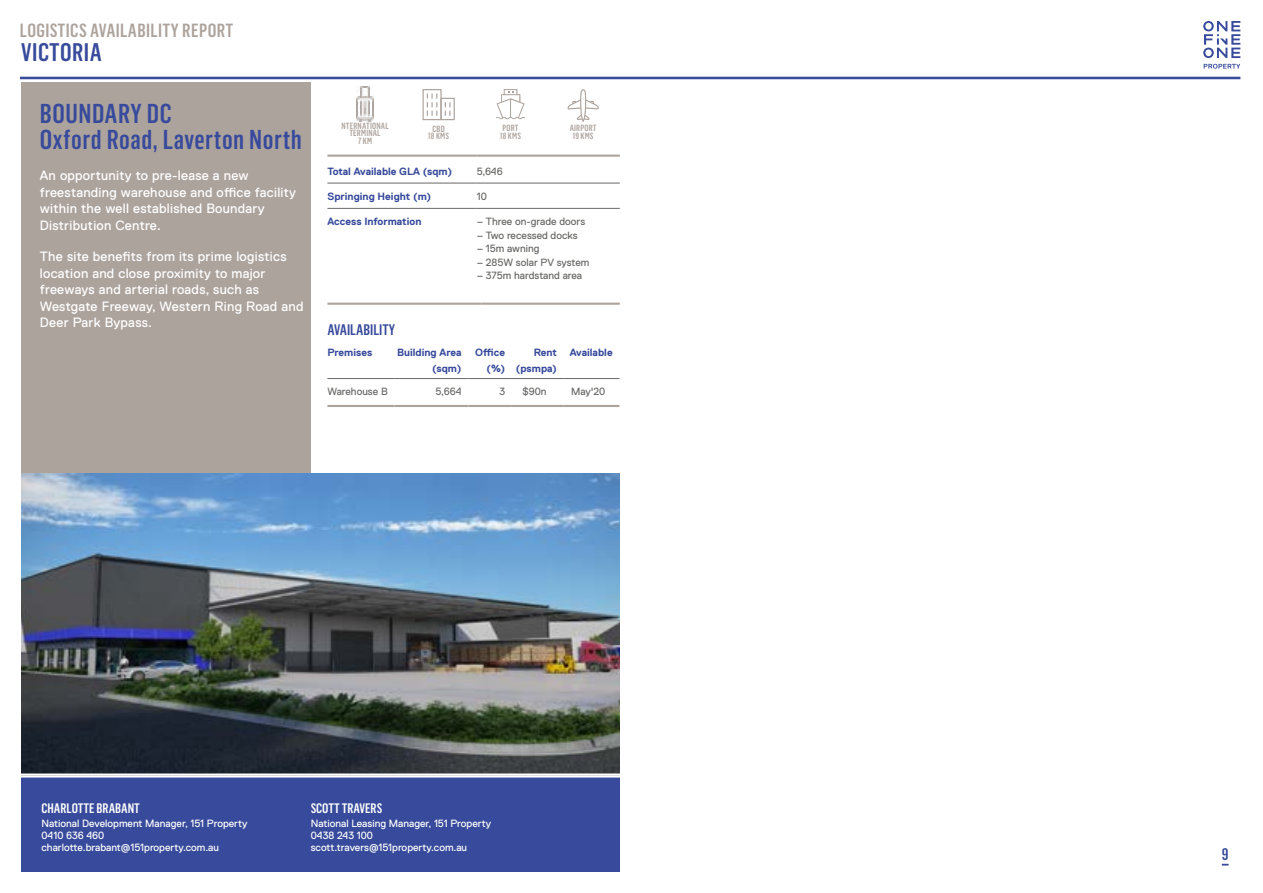
<style>
.page{position:relative;width:1263px;height:893px;background:#fff}
.page>*{position:absolute;margin:0;border:0;box-sizing:border-box;transform-origin:0 0}
.t1{font:500 26.85px/25.5px "Flama Condensed";letter-spacing:.02em;color:#374a9b}
.t2{font:500 25.05px "Flama Condensed";letter-spacing:.02em;color:#374a9b}
.t3{font:500 18.75px "Flama Condensed";letter-spacing:.02em;color:#ada39d}
.t4{font:500 16.5px "Flama Condensed";color:#374a9b}
.t5{font:500 15px "Flama Condensed";color:#374a9b}
.t6{font:13.5px/16.5px "Replica";letter-spacing:.02em;color:#fff}
.t7{font:500 13.5px "Flama Condensed";color:#fff}
.t8{font:10.5px/12px "Replica";color:#fff}
.t9{font:10.5px "Replica";color:#686866}
.t10{font:700 10.5px/15.3px "Replica";color:#374a9b;text-align:right}
.t11{font:500 8.85px/7.5px "Flama Condensed";letter-spacing:.02em;color:#ada39d;text-align:center}
</style>
<div class="page">
<div style="left:21px;top:82px;width:290px;height:391px;background:#ada39d"></div>
<div style="left:21px;top:775px;width:599px;height:97px;background:#374a9b"></div>
<hr style="left:20px;top:77px;width:1220px;height:2px;background:#374a9b">
<svg style="left:1204px;top:64px;width:36px;height:5px"></svg>
<svg style="left:1203px;top:21px;width:37px;height:37px"></svg>
<img style="left:21px;top:473px;width:599px;height:300px">
<div style="left:422px;top:89px;width:20px;height:31px;border:1px solid #ada39d"></div>
<div style="left:440px;top:98px;width:15px;height:22px;border:1px solid #ada39d"></div>
<svg style="left:445px;top:103px;width:5px;height:12px"></svg>
<svg style="left:427px;top:94px;width:10px;height:21px"></svg>
<svg style="left:496px;top:89px;width:29px;height:30px"></svg>
<svg style="left:567px;top:89px;width:32px;height:33px"></svg>
<svg style="left:327px;top:182px;width:293px;height:26px"></svg>
<hr style="left:327px;top:183px;width:150px;height:1px;background:#686866">
<hr style="left:327px;top:208px;width:150px;height:1px;background:#686866">
<hr style="left:477px;top:183px;width:143px;height:1px;background:#686866">
<hr style="left:477px;top:208px;width:143px;height:1px;background:#686866">
<hr style="left:327px;top:155px;width:150px;height:2px;background:#ada39d">
<hr style="left:477px;top:155px;width:143px;height:2px;background:#ada39d">
<hr style="left:327px;top:303px;width:155px;height:2px;background:#ada39d">
<hr style="left:482px;top:303px;width:67px;height:2px;background:#ada39d">
<hr style="left:549px;top:303px;width:71px;height:2px;background:#ada39d">
<hr style="left:327px;top:378px;width:67px;height:1px;background:#686866">
<hr style="left:394px;top:378px;width:74px;height:1px;background:#686866">
<hr style="left:468px;top:378px;width:44px;height:1px;background:#686866">
<hr style="left:512px;top:378px;width:52px;height:1px;background:#686866">
<hr style="left:564px;top:378px;width:55px;height:1px;background:#686866">
<hr style="left:327px;top:405px;width:67px;height:2px;background:#ada39d">
<hr style="left:394px;top:405px;width:74px;height:2px;background:#ada39d">
<hr style="left:468px;top:405px;width:44px;height:2px;background:#ada39d">
<hr style="left:512px;top:405px;width:52px;height:2px;background:#ada39d">
<hr style="left:564px;top:405px;width:55px;height:2px;background:#ada39d">
<hr style="left:0;top:775px;width:1252px;height:2px;background:#fff">
<img style="left:356px;top:86px;width:17px;height:35px">
<h3 class="t3" style="left:20px;top:19px;width:215px">LOGISTICS AVAILABILITY REPORT</h3>
<h2 class="t2" style="left:21px;top:36px;width:82px">VICTORIA</h2>
<h1 class="t1" style="left:40px;top:100px;width:263px">BOUNDARY DC<br>Oxford Road, Laverton North</h1>
<p class="t6" style="left:40px;top:167px;width:258px">An opportunity to pre-lease a new freestanding warehouse and office facility within the well established Boundary Distribution Centre.</p>
<p class="t6" style="left:40px;top:248px;width:265px">The site benefits from its prime logistics location and close proximity to major freeways and arterial roads, such as Westgate Freeway, Western Ring Road and Deer Park Bypass.</p>
<p class="t11" style="left:341px;top:103px;width:49px;line-height:15px">I<br>NTERNATIONAL</p>
<p class="t11" style="left:349px;top:129px;width:33px">TERMINAL<br>7 KM</p>
<p class="t11" style="left:428px;top:125px;width:22px">CBD<br>18 KMS</p>
<p class="t11" style="left:500px;top:124px;width:22px;text-align:left">PORT<br>18 KMS</p>
<p class="t11" style="left:570px;top:124px;width:28px">AIRPORT<br>19 KMS</p>
<p class="t10" style="left:327px;top:163px;width:126px">Total Available GLA (sqm)</p>
<p class="t9" style="left:477px;top:165px;width:28px">5,646</p>
<p class="t10" style="left:327px;top:189px;width:105px">Springing Height (m)</p>
<p class="t9" style="left:477px;top:190px;width:12px">10</p>
<p class="t10" style="left:327px;top:214px;width:95px">Access Information</p>
<p class="t9" style="left:477px;top:216px;width:110px">– Three on-grade doors</p>
<p class="t9" style="left:477px;top:229px;width:102px">– Two recessed docks</p>
<p class="t9" style="left:477px;top:243px;width:64px">– 15m awning</p>
<p class="t9" style="left:477px;top:256px;width:114px">– 285W solar PV system</p>
<p class="t9" style="left:477px;top:270px;width:107px">– 375m hardstand area</p>
<p class="t5" style="left:327px;top:320px;width:69px">AVAILABILITY</p>
<p class="t10" style="left:327px;top:345px;width:46px">Premises</p>
<p class="t10" style="left:397px;top:345px;width:66px">Building Area (sqm)</p>
<p class="t10" style="left:475px;top:345px;width:31px">Office (%)</p>
<p class="t10" style="left:516px;top:345px;width:43px">Rent (psmpa)</p>
<p class="t10" style="left:570px;top:345px;width:44px">Available</p>
<p class="t9" style="left:327px;top:386px;width:62px">Warehouse B</p>
<p class="t9" style="left:435px;top:386px;width:28px">5,664</p>
<p class="t9" style="left:499px;top:386px;width:7px">3</p>
<p class="t9" style="left:522px;top:386px;width:26px">$90n</p>
<p class="t9" style="left:571px;top:386px;width:36px">May'20</p>
<p class="t7" style="left:41px;top:800px;width:100px">CHARLOTTE BRABANT</p>
<p class="t8" style="left:41px;top:817px;width:208px">National Development Manager, 151 Property<br>0410 636 460 charlotte.brabant@151property.com.au</p>
<p class="t7" style="left:311px;top:800px;width:73px">SCOTT TRAVERS</p>
<p class="t8" style="left:311px;top:817px;width:182px">National Leasing Manager, 151 Property<br>0438 243 100 scott.travers@151property.com.au</p>
<p class="t4" style="left:1222px;top:844px;width:8px">9</p>
</div>
